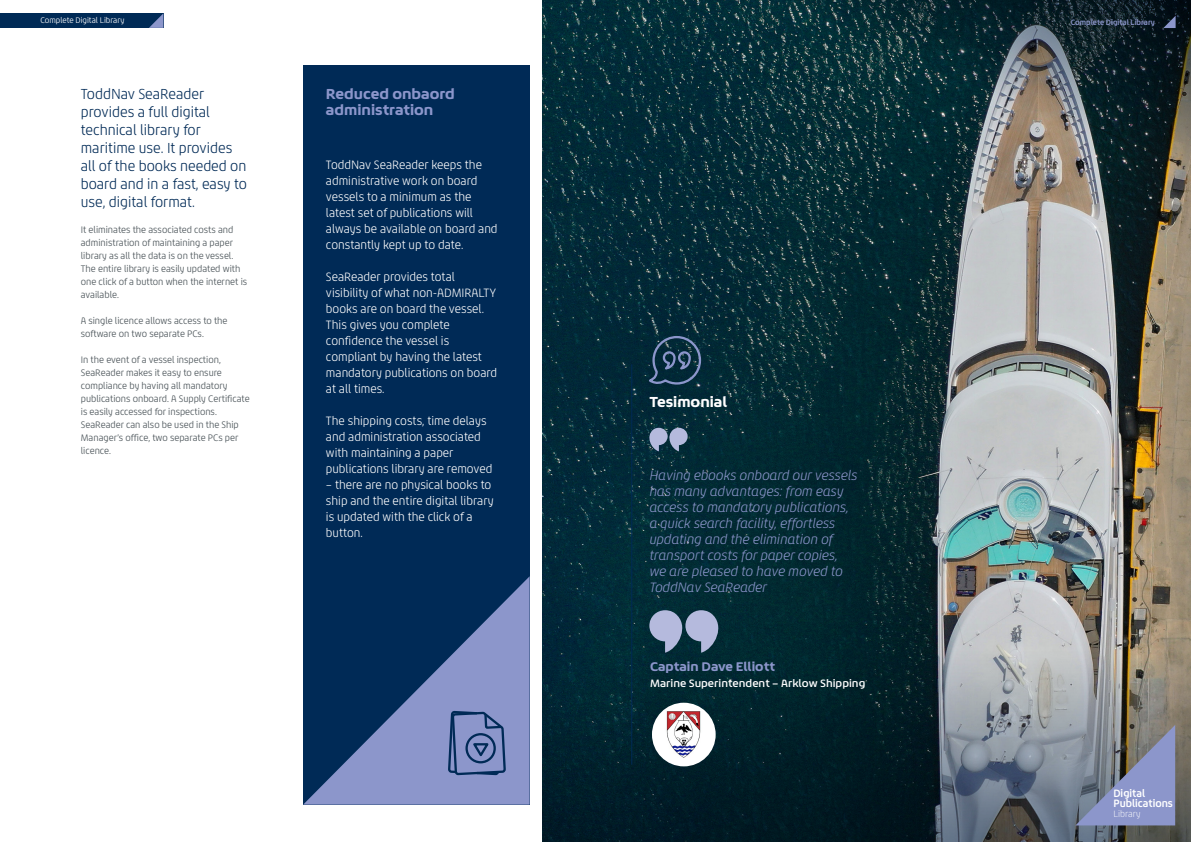
<style>
.page{position:relative;width:1191px;height:842px;background:#fff}
.page>*{position:absolute;margin:0;border:0;box-sizing:border-box;transform-origin:0 0}
.t1{font:15px/18px "Chypre Nor Lig";color:#002a56}
.t2{font:900 expanded 15px "Chypre";color:#8c96cb}
.t3{font:900 expanded 15px "Chypre";color:#fff}
.t4{font:italic 300 expanded 14px/16px "Chypre";color:#8c96cb}
.t5{font:900 expanded 13px "Chypre";color:#8c96cb}
.t6{font:12.5px/16px "Chypre Nor Lig";color:#fff}
.t7{font:11px "Chypre Ext Dem";color:#fff}
.t8{font:11px "Chypre Nor Bol";color:#fff}
.t9{font:9.8px/13px "Chypre Nor Boo";color:#4e575c}
.t10{font:9.5px "Chypre Nor Thi";color:#fff}
.t11{font:8.4px "Chypre Nor Boo";color:#fff}
.t12{font:8px "Chypre Nor Bol";color:#8c96cb}
</style>
<div class="page">
<img style="left:542px;top:207px;width:649px;height:417px">
<img style="left:542px;top:0;width:649px;height:207px">
<svg style="left:542px;top:624px;width:649px;height:218px;background:#32474e"></svg>
<svg style="left:649px;top:610px;width:77px;height:43px;background:#667b92"></svg>
<svg style="left:645px;top:428px;width:42px;height:23px"></svg>
<hr style="left:631px;top:364px;width:1px;height:401px;background:#002a56">
<img style="left:653px;top:704px;width:61px;height:61px;border-radius:31px">
<div style="left:652px;top:703px;width:63px;height:63px;border:2px solid #fff;border-radius:50%"></div>
<svg style="left:647px;top:335px;width:55px;height:51px;background:#204056"></svg>
<div style="left:303px;top:65px;width:226px;height:740px;background:#002a56"></div>
<svg style="left:303px;top:577px;width:226px;height:228px"></svg>
<svg style="left:1163px;top:16px;width:12px;height:12px"></svg>
<div style="left:0;top:13px;width:163px;height:15px;background:#002a56"></div>
<svg style="left:149px;top:14px;width:14px;height:14px"></svg>
<svg style="left:1075px;top:725px;width:100px;height:100px;background:#8088a4"></svg>
<svg style="left:447px;top:640px;width:59px;height:136px;background:#7685b9"></svg>
<p class="t11" style="left:40px;top:15px;width:86px">Complete Digital Library</p>
<p class="t12" style="left:1070px;top:18px;width:86px">Complete Digital Library</p>
<p class="t1" style="left:81px;top:85px;width:168px">ToddNav SeaReader provides a full digital technical library for maritime use. It provides all of the books needed on board and in a fast, easy to use, digital format.</p>
<p class="t9" style="left:81px;top:223px;width:168px">It eliminates the associated costs and administration of maintaining a paper library as all the data is on the vessel.<br>The entire library is easily updated with one click of a button when the internet is available.</p>
<p class="t9" style="left:81px;top:314px;width:148px">A single licence allows access to the software on two separate PCs.</p>
<p class="t9" style="left:81px;top:353px;width:170px">In the event of a vessel inspection, SeaReader makes it easy to ensure compliance by having all mandatory publications onboard. A Supply Certificate</p>
<p class="t9" style="left:81px;top:405px;width:137px">is easily accessed for inspections.</p>
<p class="t9" style="left:81px;top:418px;width:159px;text-align:justify">SeaReader can also be used in the Ship Manager’s office, two separate PCs per licence.</p>
<p class="t2" style="left:326px;top:85px;width:130px">Reduced onbaord</p>
<p class="t2" style="left:326px;top:101px;width:109px">administration</p>
<p class="t6" style="left:326px;top:156px;width:173px">ToddNav SeaReader keeps the administrative work on board vessels to a minimum as the latest set of publications will always be available on board and constantly kept up to date.</p>
<p class="t6" style="left:326px;top:268px;width:173px">SeaReader provides total visibility of what non-ADMIRALTY books are on board the vessel.<br>This gives you complete confidence the vessel is compliant by having the latest mandatory publications on board at all times.</p>
<p class="t6" style="left:326px;top:412px;width:168px">The shipping costs, time delays and administration associated with maintaining a paper publications library are removed</p>
<p class="t6" style="left:326px;top:476px;width:169px">– there are no physical books to ship and the entire digital library is updated with the click of a button.</p>
<p class="t3" style="left:649px;top:394px;width:79px">Tesimonial</p>
<p class="t4" style="left:649px;top:467px;width:209px">Having ebooks onboard our vessels has many advantages: from easy access to mandatory publications, a quick search facility, effortless updating and the elimination of transport costs for paper copies, we are pleased to have moved to<br>ToddNav SeaReader</p>
<p class="t5" style="left:650px;top:659px;width:126px">Captain Dave Elliott</p>
<p class="t7" style="left:650px;top:677px;width:217px">Marine Superintendent – Arklow Shipping</p>
<p class="t8" style="left:1113px;top:786px;width:33px">Digital</p>
<p class="t8" style="left:1113px;top:797px;width:61px">Publications</p>
<p class="t10" style="left:1113px;top:809px;width:29px">Library</p>
</div>
